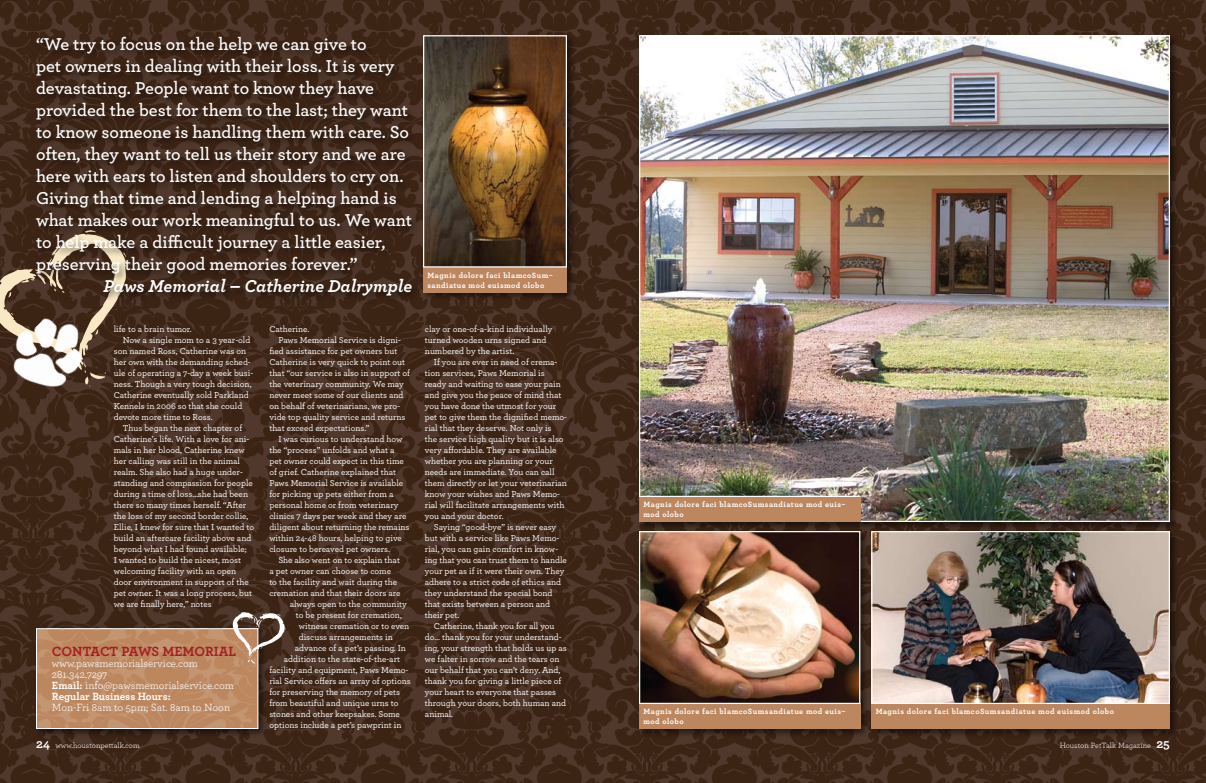
<style>
.page{position:relative;width:1206px;height:783px;background:#fff}
.page>*{position:absolute;margin:0;border:0;box-sizing:border-box;transform-origin:0 0}
.t1{font:600 18px/22px "Archer";color:#fff}
.t2{font:italic 700 18px "Archer";color:#fff}
.t3{font:700 14px "Archer";color:#a51e22}
.t4{font:11px/11px "Archer";color:#fff}
.t5{font:500 9px/11px "Archer";color:#fff}
.t6{font:700 8px/10px "Archer";letter-spacing:.055em;color:#fff}
.t7{font:8px "Archer";color:#fff}
.s1{font-weight:700}
.s2{font-weight:700;font-size:13px}
</style>
<div class="page">
<img style="left:0;top:0;width:1206px;height:783px">
<div style="left:637px;top:33px;width:542px;height:498px;background:#000;opacity:.5"></div>
<img style="left:641px;top:37px;width:527px;height:483px">
<div style="left:34px;top:626px;width:233px;height:112px;background:#000;opacity:.5"></div>
<img style="left:38px;top:630px;width:218px;height:97px">
<div style="left:36px;top:628px;width:222px;height:101px;border:1px solid #fff"></div>
<svg style="left:233px;top:612px;width:52px;height:52px"></svg>
<svg style="left:0;top:230px;width:127px;height:157px"></svg>
<div style="left:34px;top:35px;width:385px;height:270px;background:#000;opacity:.5"></div>
<div style="left:421px;top:33px;width:155px;height:268px;background:#000;opacity:.5"></div>
<img style="left:425px;top:37px;width:140px;height:229px">
<div style="left:423px;top:35px;width:144px;height:257px;border:1px solid #fff"></div>
<div style="left:637px;top:529px;width:232px;height:209px;background:#000;opacity:.5"></div>
<img style="left:641px;top:533px;width:217px;height:170px">
<div style="left:639px;top:531px;width:221px;height:198px;border:1px solid #fff"></div>
<div style="left:869px;top:529px;width:310px;height:209px;background:#000;opacity:.5"></div>
<img style="left:873px;top:533px;width:295px;height:170px">
<div style="left:871px;top:531px;width:299px;height:198px;border:1px solid #fff"></div>
<img style="left:0;top:297px;width:103px;height:109px">
<div style="left:423px;top:267px;width:144px;height:25px;background:#bc875f"></div>
<hr style="left:423px;top:266px;width:144px;height:2px;background:#fff">
<div style="left:639px;top:496px;width:221px;height:26px;background:#bc875f"></div>
<hr style="left:639px;top:496px;width:221px;height:1px;background:#fff">
<div style="left:639px;top:703px;width:221px;height:26px;background:#bc875f"></div>
<hr style="left:639px;top:703px;width:221px;height:1px;background:#fff">
<div style="left:871px;top:703px;width:299px;height:26px;background:#bc875f"></div>
<hr style="left:871px;top:703px;width:299px;height:1px;background:#fff">
<p class="t1" style="left:36px;top:32px;width:378px">“We try to focus on the help we can give to<br>pet owners in dealing with their loss. It is very devastating. People want to know they have provided the best for them to the last; they want to know someone is handling them with care. So often, they want to tell us their story and we are here with ears to listen and shoulders to cry on.<br>Giving that time and lending a helping hand is what makes our work meaningful to us. We want to help make a difficult journey a little easier, preserving their good memories forever.”</p>
<h1 class="t2" style="left:104px;top:272px;width:310px">Paws Memorial – Catherine Dalrymple</h1>
<p class="t6" style="left:428px;top:269px;width:127px">Magnis dolore faci blamcoSum− sandiatue mod euismod olobo</p>
<p class="t5" style="left:114px;top:323px;width:79px">life to a brain tumor.</p>
<p class="t5" style="left:123px;top:334px;width:129px">Now a single mom to a 3 year-old</p>
<p class="t5" style="left:114px;top:345px;width:134px">son named Ross, Catherine was on</p>
<p class="t5" style="left:114px;top:356px;width:138px">her own with the demanding sched-</p>
<p class="t5" style="left:114px;top:367px;width:141px">ule of operating a 7-day a week busi-</p>
<p class="t5" style="left:114px;top:378px;width:139px">ness. Though a very tough decision,</p>
<p class="t5" style="left:114px;top:389px;width:136px">Catherine eventually sold Parkland</p>
<p class="t5" style="left:114px;top:400px;width:130px">Kennels in 2006 so that she could</p>
<p class="t5" style="left:114px;top:411px;width:100px">devote more time to Ross.</p>
<p class="t5" style="left:123px;top:422px;width:121px">Thus began the next chapter of</p>
<p class="t5" style="left:114px;top:433px;width:137px">Catherine’s life. With a love for ani-</p>
<p class="t5" style="left:114px;top:444px;width:132px">mals in her blood, Catherine knew</p>
<p class="t5" style="left:114px;top:455px;width:128px">her calling was still in the animal</p>
<p class="t5" style="left:114px;top:466px;width:131px">realm. She also had a huge under-</p>
<p class="t5" style="left:114px;top:477px;width:141px">standing and compassion for people</p>
<p class="t5" style="left:114px;top:488px;width:136px">during a time of loss…she had been</p>
<p class="t5" style="left:114px;top:499px;width:134px">there so many times herself. “After</p>
<p class="t5" style="left:114px;top:510px;width:136px">the loss of my second border collie,</p>
<p class="t5" style="left:114px;top:521px;width:142px">Ellie, I knew for sure that I wanted to</p>
<p class="t5" style="left:114px;top:532px;width:139px">build an aftercare facility above and</p>
<p class="t5" style="left:114px;top:543px;width:135px">beyond what I had found available;</p>
<p class="t5" style="left:114px;top:554px;width:129px">I wanted to build the nicest, most</p>
<p class="t5" style="left:114px;top:565px;width:124px">welcoming facility with an open</p>
<p class="t5" style="left:114px;top:576px;width:137px">door environment in support of the</p>
<p class="t5" style="left:114px;top:587px;width:140px">pet owner. It was a long process, but</p>
<p class="t5" style="left:114px;top:598px;width:99px">we are finally here,” notes</p>
<h2 class="t3" style="left:52px;top:640px;width:186px">Co ntact Paws Memo rial</h2>
<p class="t4" style="left:52px;top:658px;width:184px">www.pawsmemorialservice.com<br>281.342.7297<br><span class="s1">Email:</span> info@pawsmemorialservice.com<br><span class="s1">Regular Business Hours:</span></p>
<p class="t4" style="left:52px;top:702px;width:180px">Mon-Fri 8am to 5pm; Sat. 8am to Noon</p>
<p class="t5" style="left:269px;top:323px;width:41px">Catherine.</p>
<p class="t5" style="left:278px;top:334px;width:124px">Paws Memorial Service is digni-</p>
<p class="t5" style="left:269px;top:345px;width:129px">fied assistance for pet owners but</p>
<p class="t5" style="left:269px;top:356px;width:137px">Catherine is very quick to point out</p>
<p class="t5" style="left:269px;top:367px;width:142px">that “our service is also in support of</p>
<p class="t5" style="left:269px;top:378px;width:136px">the veterinary community. We may</p>
<p class="t5" style="left:269px;top:389px;width:136px">never meet some of our clients and</p>
<p class="t5" style="left:269px;top:400px;width:132px">on behalf of veterinarians, we pro-</p>
<p class="t5" style="left:269px;top:411px;width:138px">vide top quality service and returns</p>
<p class="t5" style="left:269px;top:422px;width:102px">that exceed expectations.”</p>
<p class="t5" style="left:278px;top:433px;width:126px">I was curious to understand how</p>
<p class="t5" style="left:269px;top:444px;width:127px">the “process” unfolds and what a</p>
<p class="t5" style="left:269px;top:455px;width:136px">pet owner could expect in this time</p>
<p class="t5" style="left:269px;top:466px;width:128px">of grief. Catherine explained that</p>
<p class="t5" style="left:269px;top:477px;width:135px">Paws Memorial Service is available</p>
<p class="t5" style="left:269px;top:488px;width:126px">for picking up pets either from a</p>
<p class="t5" style="left:269px;top:499px;width:131px">personal home or from veterinary</p>
<p class="t5" style="left:269px;top:510px;width:139px">clinics 7 days per week and they are</p>
<p class="t5" style="left:269px;top:521px;width:142px">diligent about returning the remains</p>
<p class="t5" style="left:269px;top:532px;width:134px">within 24-48 hours, helping to give</p>
<p class="t5" style="left:269px;top:543px;width:122px">closure to bereaved pet owners.</p>
<p class="t5" style="left:278px;top:554px;width:123px">She also went on to explain that</p>
<p class="t5" style="left:269px;top:565px;width:123px">a pet owner can choose to come</p>
<p class="t5" style="left:269px;top:576px;width:129px">to the facility and wait during the</p>
<p class="t5" style="left:269px;top:587px;width:133px">cremation and that their doors are</p>
<p class="t5" style="left:290px;top:598px;width:118px">always open to the community</p>
<p class="t5" style="left:296px;top:609px;width:108px">to be present for cremation,</p>
<p class="t5" style="left:299px;top:620px;width:112px">witness cremation or to even</p>
<p class="t5" style="left:299px;top:631px;width:95px">discuss arrangements in</p>
<p class="t5" style="left:295px;top:642px;width:113px">advance of a pet’s passing. In</p>
<p class="t5" style="left:284px;top:653px;width:118px">addition to the state-of-the-art</p>
<p class="t5" style="left:269px;top:664px;width:140px">facility and equipment, Paws Memo-</p>
<p class="t5" style="left:269px;top:675px;width:143px">rial Service offers an array of options</p>
<p class="t5" style="left:269px;top:686px;width:132px">for preserving the memory of pets</p>
<p class="t5" style="left:269px;top:697px;width:131px">from beautiful and unique urns to</p>
<p class="t5" style="left:269px;top:708px;width:132px">stones and other keepsakes. Some</p>
<p class="t5" style="left:269px;top:719px;width:134px">options include a pet’s pawprint in</p>
<p class="t5" style="left:425px;top:323px;width:129px">clay or one-of-a-kind individually turned wooden urns signed and numbered by the artist.</p>
<p class="t5" style="left:425px;top:356px;width:144px;text-indent:9px">If you are ever in need of crema&shy;tion services, Paws Memorial is ready and waiting to ease your pain and give you the peace of mind that you have done the utmost for your pet to give them the dignified memo&shy;rial that they deserve. Not only is<br>the service high quality but it is also very affordable. They are available whether you are planning or your needs are immediate. You can call them directly or let your veterinarian know your wishes and Paws Memo&shy;rial will facilitate arrangements with you and your doctor.</p>
<p class="t5" style="left:425px;top:521px;width:143px;text-indent:9px">Saying “good-bye” is never easy but with a service like Paws Memo&shy;rial, you can gain comfort in know&shy;ing that you can trust them to handle your pet as if it were their own. They adhere to a strict code of ethics and they understand the special bond that exists between a person and their pet.</p>
<p class="t5" style="left:425px;top:620px;width:143px;text-indent:9px">Catherine, thank you for all you do… thank you for your understand&shy;ing, your strength that holds us up as we falter in sorrow and the tears on our behalf that you can’t deny. And, thank you for giving a little piece of your heart to everyone that passes through your doors, both human and animal.</p>
<p class="t6" style="left:644px;top:499px;width:204px">Magnis dolore faci blamcoSumsandiatue mod euis− mod olobo</p>
<p class="t6" style="left:644px;top:706px;width:204px">Magnis dolore faci blamcoSumsandiatue mod euis− mod olobo</p>
<p class="t6" style="left:876px;top:706px;width:240px">Magnis dolore faci blamcoSumsandiatue mod euismod olobo</p>
<p class="t7" style="left:36px;top:740px;width:105px"><span class="s2">24</span> www.houstonpettalk.com</p>
<p class="t7" style="left:1060px;top:740px;width:112px">Houston PetTalk Magazine <span class="s2">25</span></p>
</div>
